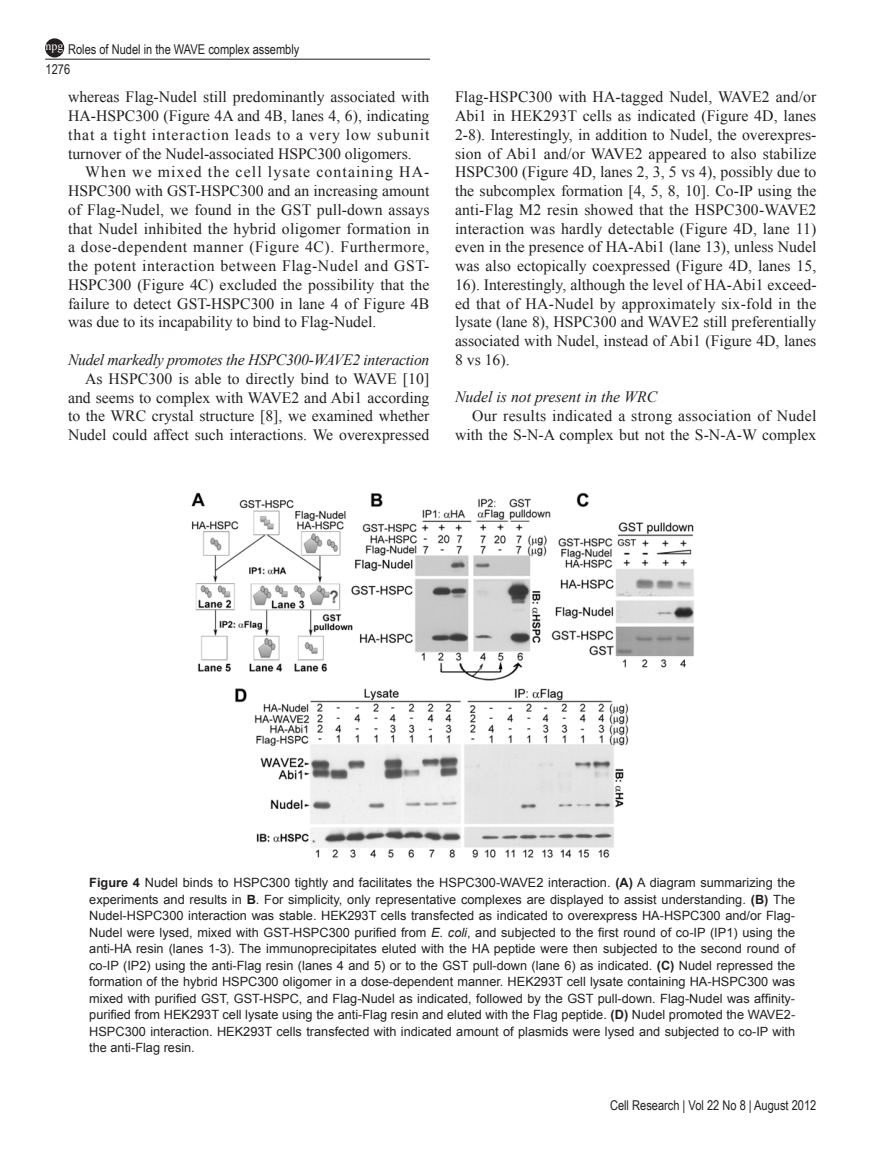
<style>
.page{position:relative;width:893px;height:1170px;background:#fff}
.page>*{position:absolute;margin:0;border:0;box-sizing:border-box;transform-origin:0 0}
.t1{font:15.75px/18.8px "Times New Roman";color:#231f20;text-align:justify}
.t2{font:15.75px/18.8px "Times New Roman";letter-spacing:.02em;color:#231f20;text-align:right}
.t3{font:italic 15.75px "Times New Roman";letter-spacing:-.02em;color:#231f20}
.t4{font:italic 15.75px "Times New Roman";color:#231f20}
.t5{font:13.5px/19.8px "Arial Narrow";color:#231f20}
.t6{font:12.75px/16.5px "Arial";color:#231f20;text-align:justify}
.t7{font:12px "Times New Roman";color:#fff}
.s1{font-weight:700}
.s2{font-style:italic}
</style>
<div class="page">
<hr style="left:45px;top:59px;width:385px;height:1px;background:#231f20">
<div style="left:46px;top:39px;width:17px;height:18px;background:#231f20;border-radius:50%"></div>
<div style="left:45px;top:38px;width:19px;height:19px;border:2px solid #231f20;border-radius:50%"></div>
<img style="left:191px;top:492px;width:503px;height:366px">
<p class="t5" style="left:46px;top:39px;width:255px;text-indent:23px">Roles of Nudel in the WAVE complex assembly<br>1276</p>
<p class="t7" style="left:46px;top:38px;width:19px">npg</p>
<p class="t1" style="left:68px;top:88px;width:363px">whereas Flag-Nudel still predominantly associated with HA-HSPC300 (Figure 4A and 4B, lanes 4, 6), indicating that a tight interaction leads to a very low subunit turnover of the Nudel-associated HSPC300 oligomers.</p>
<p class="t1" style="left:68px;top:162px;width:363px;text-indent:17px">When we mixed the cell lysate containing HA-HSPC300 with GST-HSPC300 and an increasing amount of Flag-Nudel, we found in the GST pull-down assays that Nudel inhibited the hybrid oligomer formation in a dose-dependent manner (Figure 4C). Furthermore, the potent interaction between Flag-Nudel and GST-HSPC300 (Figure 4C) excluded the possibility that the failure to detect GST-HSPC300 in lane 4 of Figure 4B was due to its incapability to bind to Flag-Nudel.</p>
<p class="t3" style="left:68px;top:349px;width:363px">Nudel markedly promotes the HSPC300-WAVE2 interaction</p>
<p class="t1" style="left:68px;top:369px;width:363px;text-indent:17px">As HSPC300 is able to directly bind to WAVE [10] and seems to complex with WAVE2 and Abi1 according to the WRC crystal structure [8], we examined whether Nudel could affect such interactions. We overexpressed</p>
<p class="t1" style="left:455px;top:87px;width:363px">Flag-HSPC300 with HA-tagged Nudel, WAVE2 and/or Abi1 in HEK293T cells as indicated (Figure 4D, lanes 2-8). Interestingly, in addition to Nudel, the overexpres&shy;sion of Abi1 and/or WAVE2 appeared to also stabilize HSPC300 (Figure 4D, lanes 2, 3, 5 vs 4), possibly due to the subcomplex formation [4, 5, 8, 10]. Co-IP using the anti-Flag M2 resin showed that the HSPC300-WAVE2 interaction was hardly detectable (Figure 4D, lane 11) even in the presence of HA-Abi1 (lane 13), unless Nudel was also ectopically coexpressed (Figure 4D, lanes 15, 16). Interestingly, although the level of HA-Abi1 exceed&shy;ed that of HA-Nudel by approximately six-fold in the lysate (lane 8), HSPC300 and WAVE2 still preferentially associated with Nudel, instead of Abi1 (Figure 4D, lanes 8 vs 16).</p>
<p class="t4" style="left:455px;top:386px;width:204px">Nudel is not present in the WRC</p>
<p class="t2" style="left:455px;top:406px;width:363px">Our results indicated a strong association of Nudel with the S-N-A complex but not the S-N-A-W complex</p>
<p class="t6" style="left:89px;top:874px;width:707px"><span class="s1">Figure 4</span> Nudel binds to HSPC300 tightly and facilitates the HSPC300-WAVE2 interaction. <span class="s1">(A)</span> A diagram summarizing the experiments and results in <span class="s1">B</span>. For simplicity, only representative complexes are displayed to assist understanding. <span class="s1">(B)</span> The Nudel-HSPC300 interaction was stable. HEK293T cells transfected as indicated to overexpress HA-HSPC300 and/or Flag-Nudel were lysed, mixed with GST-HSPC300 purified from <span class="s2">E. coli</span>, and subjected to the first round of co-IP (IP1) using the anti-HA resin (lanes 1-3). The immunoprecipitates eluted with the HA peptide were then subjected to the second round of co-IP (IP2) using the anti-Flag resin (lanes 4 and 5) or to the GST pull-down (lane 6) as indicated. <span class="s1">(C)</span> Nudel repressed the formation of the hybrid HSPC300 oligomer in a dose-dependent manner. HEK293T cell lysate containing HA-HSPC300 was mixed with purified GST, GST-HSPC, and Flag-Nudel as indicated, followed by the GST pull-down. Flag-Nudel was affinity&shy;purified from HEK293T cell lysate using the anti-Flag resin and eluted with the Flag peptide. <span class="s1">(D)</span> Nudel promoted the WAVE2- HSPC300 interaction. HEK293T cells transfected with indicated amount of plasmids were lysed and subjected to co-IP with the anti-Flag resin.</p>
<p class="t5" style="left:610px;top:1094px;width:208px">Cell Research | Vol 22 No 8 | August 2012</p>
</div>
